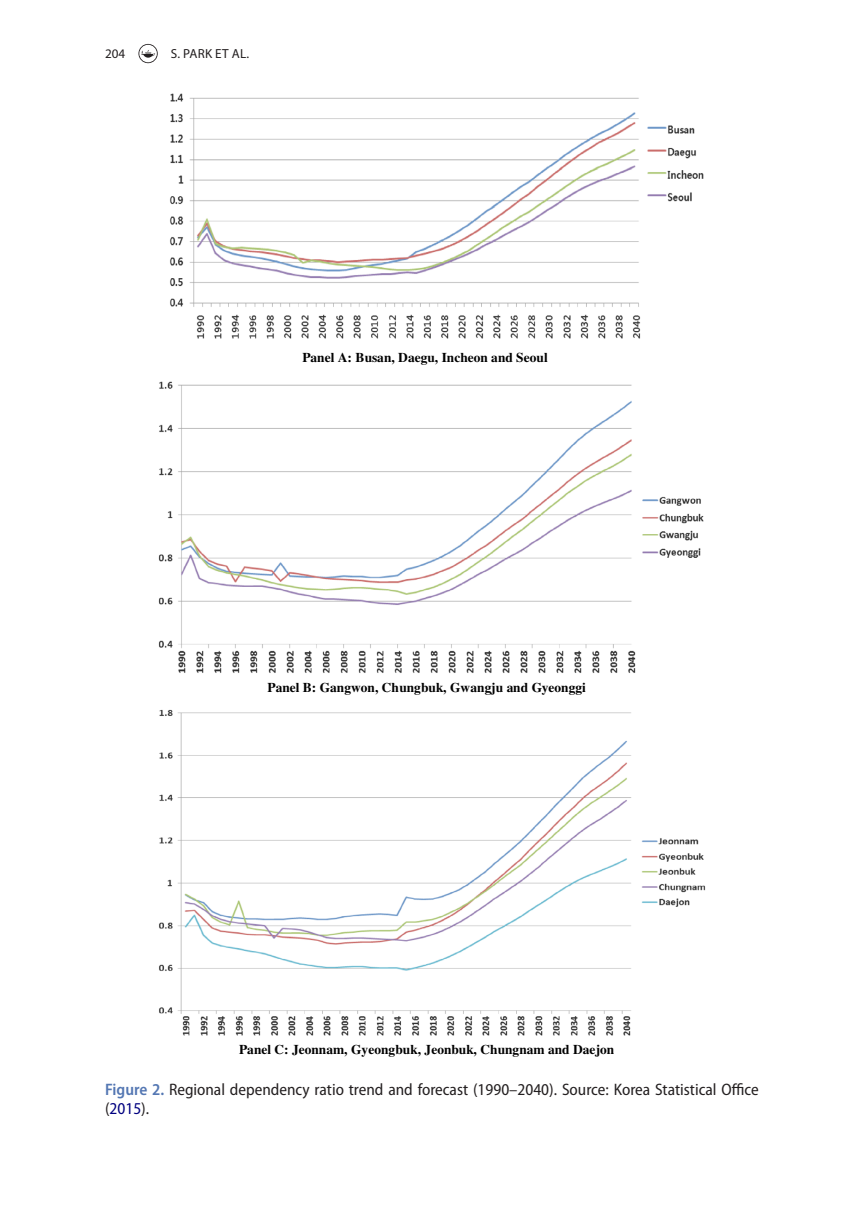
<style>
.page{position:relative;width:864px;height:1231px;background:#fff}
.page>*{position:absolute;margin:0;border:0;box-sizing:border-box;transform-origin:0 0}
.t1{font:semi-condensed 16.62px/19.2px "Myriad Pro";color:#231f20}
.t2{font:700 13.47px "Times";color:#000}
.t3{font:13.12px "Myriad Pro";letter-spacing:.02em;color:#231f20}
.s1{font-weight:600;color:#5477b3}
.s2{color:#000080}
</style>
<div class="page">
<svg style="left:138px;top:44px;width:20px;height:19px"></svg>
<img style="left:158px;top:93px;width:548px;height:943px">
<p class="t3" style="left:105px;top:45px;width:22px">204</p>
<p class="t3" style="left:171px;top:45px;width:79px">S. PARK ET AL.</p>
<p class="t2" style="left:302px;top:344px;width:247px">Panel A: Busan, Daegu, Incheon and Seoul</p>
<p class="t2" style="left:267px;top:674px;width:320px">Panel B: Gangwon, Chungbuk, Gwangju and Gyeonggi</p>
<p class="t2" style="left:239px;top:1036px;width:376px">Panel C: Jeonnam, Gyeongbuk, Jeonbuk, Chungnam and Daejon</p>
<p class="t1" style="left:105px;top:1080px;width:655px"><span class="s1">Figure 2.</span> Regional dependency ratio trend and forecast (1990–2040). Source: Korea Statistical Office (<span class="s2">2015</span>).</p>
</div>
